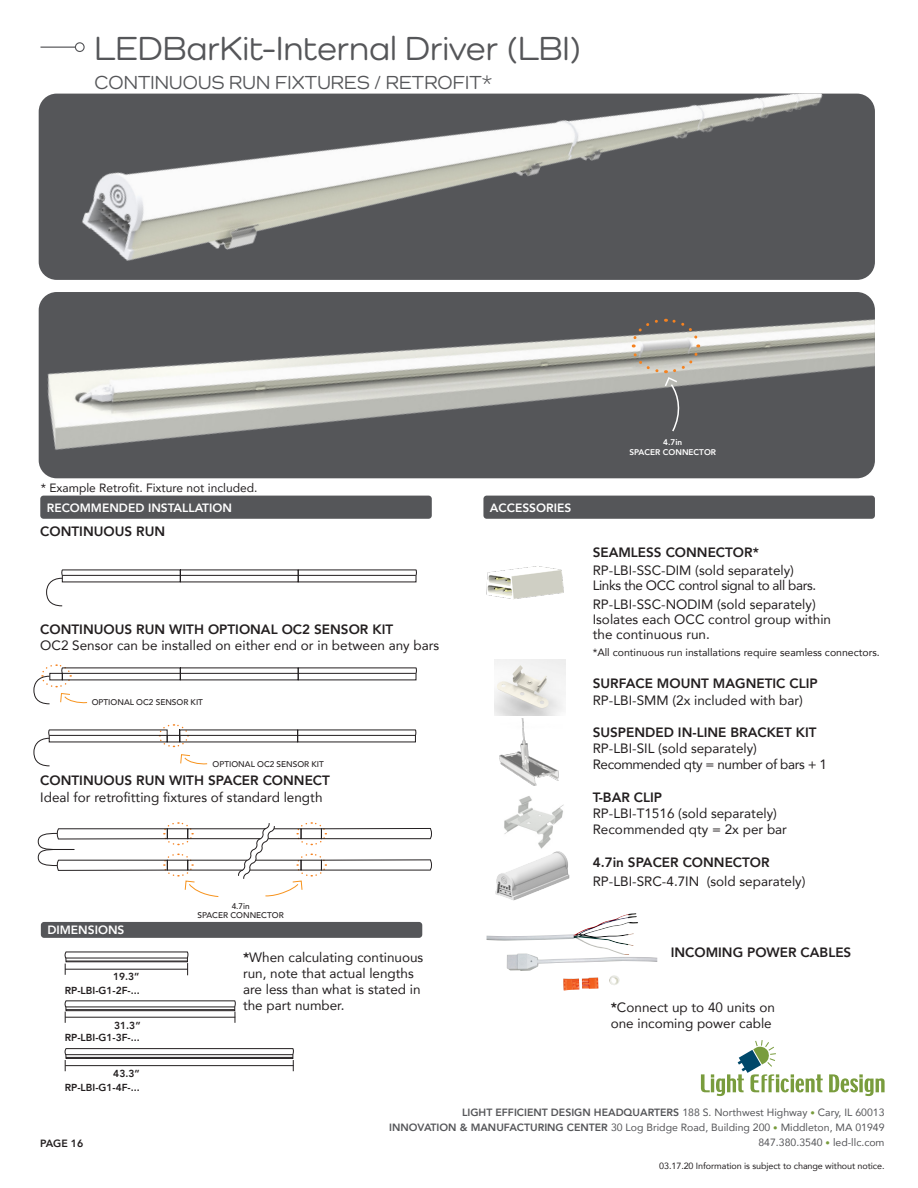
<style>
.page{position:relative;width:918px;height:1188px;background:#fff}
.page>*{position:absolute;margin:0;border:0;box-sizing:border-box;transform-origin:0 0}
.t1{font:500 34.5px "Como";color:#555659}
.t2{font:500 19.5px "Como";letter-spacing:.01em;color:#555659}
.t3{font:13.5px/16.2px "Avenir";color:#231f20}
.t4{font:13.5px/16.2px "Avenir";letter-spacing:-.03em;color:#231f20}
.t5{font:800 13.5px "Avenir";color:#231f20}
.t6{font:800 12px "Avenir";color:#fff}
.t7{font:12px "Avenir";color:#231f20}
.t8{font:10.5px "Avenir";color:#555659}
.t9{font:10.5px "Avenir";color:#231f20}
.t10{font:800 10.5px "Avenir";color:#231f20}
.t11{font:800 10.2px "Avenir";color:#231f20}
.t12{font:9px "Avenir";letter-spacing:-.01em;color:#231f20}
.t13{font:500 8.25px "Avenir";color:#231f20}
.t14{font:800 8.25px "Avenir";color:#fff}
.s1{font-weight:800}
.s2{font-size:9px;color:#799c3d}
</style>
<div class="page">
<img style="left:39px;top:94px;width:836px;height:186px">
<img style="left:39px;top:292px;width:836px;height:186px">
<svg style="left:630px;top:317px;width:71px;height:116px;background:#8a8986"></svg>
<svg style="left:75px;top:42px;width:10px;height:10px"></svg>
<hr style="left:40px;top:47px;width:35px;height:1px;background:#555659">
<img style="left:486px;top:566px;width:78px;height:33px">
<img style="left:495px;top:851px;width:75px;height:50px">
<svg style="left:38px;top:822px;width:394px;height:75px"></svg>
<img style="left:494px;top:660px;width:71px;height:55px">
<img style="left:499px;top:718px;width:60px;height:68px">
<svg style="left:829px;top:1074px;width:56px;height:22px"></svg>
<svg style="left:701px;top:1040px;width:122px;height:56px"></svg>
<img style="left:504px;top:796px;width:60px;height:53px">
<div style="left:40px;top:496px;width:392px;height:23px;background:#555659;border-radius:3px"></div>
<div style="left:483px;top:496px;width:392px;height:23px;background:#555659;border-radius:3px"></div>
<hr style="left:181px;top:575px;width:117px;height:1px;background:#231f20">
<svg style="left:298px;top:569px;width:119px;height:14px"></svg>
<hr style="left:298px;top:575px;width:118px;height:1px;background:#231f20">
<svg style="left:46px;top:569px;width:135px;height:38px"></svg>
<hr style="left:181px;top:673px;width:117px;height:1px;background:#231f20">
<svg style="left:298px;top:667px;width:119px;height:13px"></svg>
<hr style="left:298px;top:673px;width:118px;height:1px;background:#231f20">
<svg style="left:33px;top:664px;width:148px;height:41px"></svg>
<hr style="left:180px;top:735px;width:118px;height:1px;background:#231f20">
<svg style="left:297px;top:729px;width:119px;height:14px"></svg>
<hr style="left:298px;top:735px;width:117px;height:1px;background:#231f20">
<svg style="left:33px;top:724px;width:175px;height:43px"></svg>
<svg style="left:65px;top:951px;width:123px;height:24px"></svg>
<hr style="left:66px;top:958px;width:122px;height:1px;background:#231f20">
<svg style="left:65px;top:1000px;width:171px;height:23px"></svg>
<hr style="left:66px;top:1007px;width:169px;height:1px;background:#231f20">
<hr style="left:66px;top:1009px;width:169px;height:1px;background:#231f20">
<svg style="left:65px;top:1048px;width:229px;height:23px"></svg>
<hr style="left:66px;top:1054px;width:227px;height:1px;background:#231f20">
<hr style="left:66px;top:1057px;width:227px;height:1px;background:#231f20">
<div style="left:41px;top:922px;width:381px;height:16px;background:#555659;border-radius:3px"></div>
<img style="left:487px;top:913px;width:151px;height:42px">
<p class="t1" style="left:95px;top:28px;width:489px">LEDBarKit-Internal Driver (LBI)</p>
<p class="t2" style="left:95px;top:71px;width:399px">CONTINUOUS RUN FIXTURES / RETROFIT*</p>
<p class="t7" style="left:41px;top:479px;width:218px">* Example Retrofit. Fixture not included.</p>
<p class="t6" style="left:47px;top:498px;width:187px">RECOMMENDED INSTALLATION</p>
<p class="t6" style="left:490px;top:498px;width:83px">ACCESSORIES</p>
<p class="t5" style="left:40px;top:521px;width:126px">CONTINUOUS RUN</p>
<p class="t5" style="left:40px;top:619px;width:354px">CONTINUOUS RUN WITH OPTIONAL OC2 SENSOR KIT</p>
<p class="t3" style="left:40px;top:637px;width:401px">OC2 Sensor can be installed on either end or in between any bars</p>
<p class="t13" style="left:92px;top:695px;width:113px">OPTIONAL OC2 SENSOR KIT</p>
<p class="t13" style="left:213px;top:757px;width:113px">OPTIONAL OC2 SENSOR KIT</p>
<p class="t5" style="left:40px;top:770px;width:291px">CONTINUOUS RUN WITH SPACER CONNECT</p>
<p class="t3" style="left:40px;top:788px;width:284px">Ideal for retrofitting fixtures of standard length</p>
<p class="t6" style="left:47px;top:921px;width:79px">DIMENSIONS</p>
<p class="t11" style="left:113px;top:969px;width:28px">19.3”</p>
<p class="t11" style="left:65px;top:982px;width:76px">RP-LBI-G1-2F-...</p>
<p class="t11" style="left:114px;top:1017px;width:28px">31.3”</p>
<p class="t11" style="left:65px;top:1030px;width:76px">RP-LBI-G1-3F-...</p>
<p class="t11" style="left:113px;top:1065px;width:28px">43.3”</p>
<p class="t11" style="left:65px;top:1079px;width:76px">RP-LBI-G1-4F-...</p>
<p class="t13" style="left:232px;top:899px;width:20px">4.7in</p>
<p class="t13" style="left:198px;top:908px;width:88px">SPACER CONNECTOR</p>
<p class="t3" style="left:243px;top:949px;width:182px"><span class="s1">*</span>When calculating continuous run, note that actual lengths are less than what is stated in the part number.</p>
<p class="t14" style="left:663px;top:436px;width:21px">4.7in</p>
<p class="t14" style="left:629px;top:446px;width:88px">SPACER CONNECTOR</p>
<p class="t5" style="left:593px;top:542px;width:168px">SEAMLESS CONNECTOR*</p>
<p class="t4" style="left:593px;top:563px;width:225px;line-height:15px">RP-LBI-SSC-DIM (sold separately)<br>Links the OCC control signal to all bars.</p>
<p class="t3" style="left:593px;top:596px;width:240px;line-height:15px">RP-LBI-SSC-NODIM (sold separately)<br>Isolates each OCC control group within the continuous run.</p>
<p class="t9" style="left:593px;top:644px;width:289px">*All continuous run installations require seamless connectors.</p>
<p class="t3" style="left:593px;top:675px;width:226px"><span class="s1">SURFACE MOUNT MAGNETIC CLIP<br></span>RP-LBI-SMM (2x included with bar)</p>
<p class="t4" style="left:593px;top:724px;width:236px"><span class="s1">SUSPENDED IN-LINE BRACKET KIT<br></span>RP-LBI-SIL (sold separately)<br>Recommended qty = number of bars + 1</p>
<p class="t3" style="left:593px;top:789px;width:196px"><span class="s1">T-BAR CLIP<br></span>RP-LBI-T1516 (sold separately)<br>Recommended qty = 2x per bar</p>
<p class="t5" style="left:593px;top:851px;width:178px">4.7in SPACER CONNECTOR</p>
<p class="t3" style="left:593px;top:873px;width:214px">RP-LBI-SRC-4.7IN (sold separately)</p>
<p class="t5" style="left:671px;top:942px;width:182px">INCOMING POWER CABLES</p>
<p class="t3" style="left:611px;top:999px;width:166px"><span class="s1">*</span>Connect up to 40 units on one incoming power cable</p>
<p class="t10" style="left:40px;top:1135px;width:45px">PAGE 16</p>
<p class="t8" style="left:462px;top:1104px;width:424px"><span class="s1">LIGHT EFFICIENT DESIGN HEADQUARTERS</span> 188 S. Northwest Highway <span class="s2">•</span> Cary, IL 60013</p>
<p class="t8" style="left:389px;top:1119px;width:497px"><span class="s1">INNOVATION &amp; MANUFACTURING CENTER</span> 30 Log Bridge Road, Building 200 <span class="s2">•</span> Middleton, MA 01949</p>
<p class="t8" style="left:758px;top:1134px;width:128px">847.380.3540 <span class="s2">•</span> led-llc.com</p>
<p class="t12" style="left:659px;top:1159px;width:227px">03.17.20 Information is subject to change without notice.</p>
</div>
